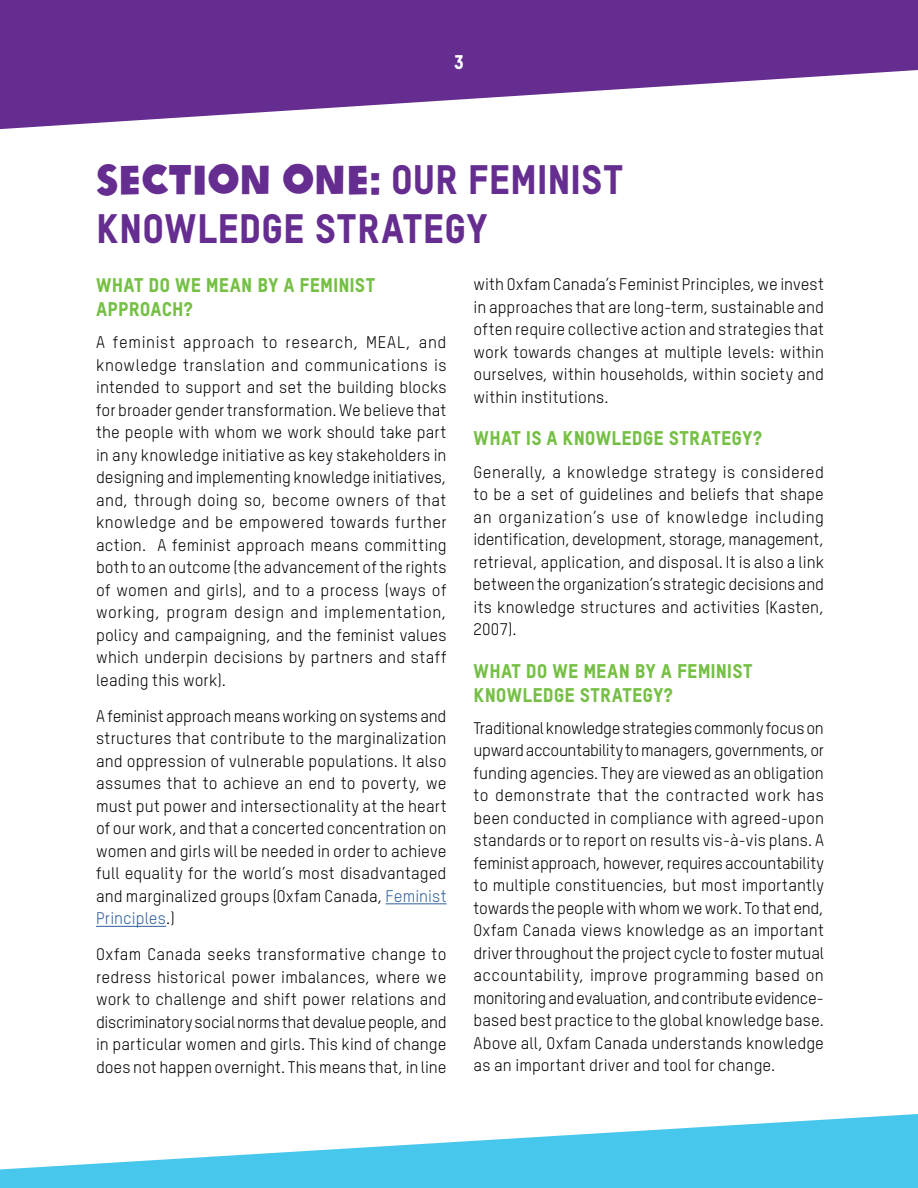
<style>
.page{position:relative;width:918px;height:1188px;background:#fff}
.page>*{position:absolute;margin:0;border:0;box-sizing:border-box;transform-origin:0 0}
.Section{font:40.5px/48.6px "Oxfam TSTARPRO Headline";color:#662d91}
.Head1{font:19.5px/23.4px "Oxfam TSTARPRO Headline";letter-spacing:.005em;color:#75c044}
.Head1-2{font:19.5px "Oxfam TSTARPRO Headline";color:#fff}
.MainText{font:16.5px/22.5px "Oxfam TSTARPRO";letter-spacing:.005em;color:#000;text-align:justify}
.s1{font-family:"Oxfam Global Headline"}
.s2{color:#2e5e9a}
</style>
<div class="page">
<svg style="left:0;top:1114px;width:918px;height:74px;fill:#48c7ed"></svg>
<svg style="left:0;top:0;width:918px;height:129px;fill:#662d91"></svg>
<hr style="left:386px;top:903px;width:61px;height:1px;background:#2e5e9a">
<hr style="left:96px;top:926px;width:70px;height:1px;background:#2e5e9a">
<p class="Head1-2" style="left:454px;top:48px;width:12px">3</p>
<p class="Section" style="left:96px;top:152px;width:528px"><span class="s1">SECTION ONE:</span> OUR FEMINIST<br>KNOWLEDGE STRATEGY</p>
<p class="Head1" style="left:96px;top:272px;width:280px">WHAT DO WE MEAN BY A FEMINIST<br>APPROACH?</p>
<p class="MainText" style="left:96px;top:330px;width:352px">A feminist approach to research, MEAL, and knowledge translation and communications is intended to support and set the building blocks for broader gender transformation. We believe that the people with whom we work should take part in any knowledge initiative as key stakeholders in designing and implementing knowledge initiatives, and, through doing so, become owners of that knowledge and be empowered towards further action. A feminist approach means committing both to an outcome (the advancement of the rights of women and girls), and to a process (ways of working, program design and implementation, policy and campaigning, and the feminist values which underpin decisions by partners and staff leading this work).</p>
<p class="MainText" style="left:96px;top:703px;width:352px">A feminist approach means working on systems and structures that contribute to the marginalization and oppression of vulnerable populations. It also assumes that to achieve an end to poverty, we must put power and intersectionality at the heart of our work, and that a concerted concentration on women and girls will be needed in order to achieve full equality for the world’s most disadvantaged and marginalized groups (Oxfam Canada, <span class="s2">Feminist Principles</span>.)</p>
<p class="MainText" style="left:96px;top:942px;width:352px">Oxfam Canada seeks transformative change to redress historical power imbalances, where we work to challenge and shift power relations and discriminatory social norms that devalue people, and in particular women and girls. This kind of change does not happen overnight. This means that, in line</p>
<p class="MainText" style="left:474px;top:272px;width:352px">with Oxfam Canada’s Feminist Principles, we invest in approaches that are long-term, sustainable and often require collective action and strategies that work towards changes at multiple levels: within ourselves, within households, within society and within institutions.</p>
<p class="Head1" style="left:474px;top:425px;width:290px">WHAT IS A KNOWLEDGE STRATEGY?</p>
<p class="MainText" style="left:474px;top:459px;width:352px">Generally, a knowledge strategy is considered to be a set of guidelines and beliefs that shape an organization’s use of knowledge including identification, development, storage, management, retrieval, application, and disposal. It is also a link between the organization’s strategic decisions and its knowledge structures and activities (Kasten, 2007).</p>
<p class="Head1" style="left:474px;top:658px;width:280px">WHAT DO WE MEAN BY A FEMINIST<br>KNOWLEDGE STRATEGY?</p>
<p class="MainText" style="left:474px;top:715px;width:352px">Traditional knowledge strategies commonly focus on upward accountability to managers, governments, or funding agencies. They are viewed as an obligation to demonstrate that the contracted work has been conducted in compliance with agreed-upon standards or to report on results vis-à-vis plans. A feminist approach, however, requires accountability to multiple constituencies, but most importantly towards the people with whom we work. To that end, Oxfam Canada views knowledge as an important driver throughout the project cycle to foster mutual accountability, improve programming based on monitoring and evaluation, and contribute evidence&shy;based best practice to the global knowledge base.<br>Above all, Oxfam Canada understands knowledge as an important driver and tool for change.</p>
</div>
